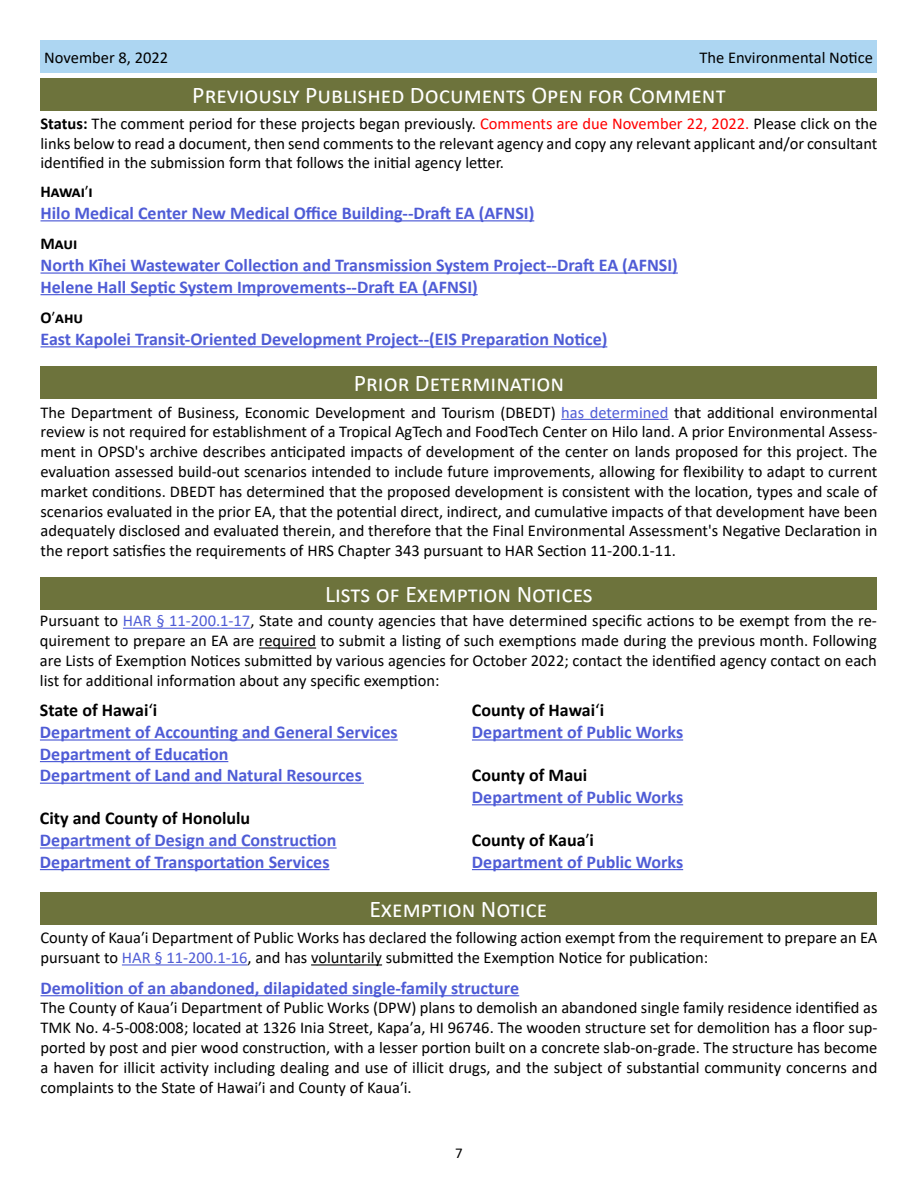
<style>
.page{position:relative;width:918px;height:1188px;background:#fff}
.page>*{position:absolute;margin:0;border:0;box-sizing:border-box;transform-origin:0 0}
.t1{font:24px "Calibri";color:#fff}
.t2{font:700 18px/21.6px "Calibri";color:#4f5cd6}
.t3{font:700 18px "Calibri";color:#000}
.t4{font:16.5px/19.8px "Calibri";color:#000;text-align:justify}
.t5{font:700 16.5px "Calibri";color:#000}
.t6{font:15px "Calibri";color:#000}
.s1{font-weight:700}
.s2{color:#f00}
.s3{font-weight:400}
.s4{color:#4f5cd6}
</style>
<div class="page">
<div style="left:40px;top:40px;width:838px;height:33px;background:#add6f2"></div>
<div style="left:40px;top:78px;width:838px;height:32px;background:#6d733c"></div>
<hr style="left:40px;top:220px;width:494px;height:1px;background:#4f5cd6">
<hr style="left:40px;top:272px;width:638px;height:2px;background:#4f5cd6">
<hr style="left:40px;top:294px;width:438px;height:1px;background:#4f5cd6">
<hr style="left:40px;top:346px;width:567px;height:1px;background:#4f5cd6">
<div style="left:40px;top:892px;width:837px;height:33px;background:#6d733c"></div>
<hr style="left:122px;top:964px;width:126px;height:2px;background:#4f5cd6">
<hr style="left:311px;top:964px;width:71px;height:2px;background:#000">
<hr style="left:40px;top:995px;width:479px;height:1px;background:#4f5cd6">
<div style="left:40px;top:577px;width:838px;height:32px;background:#6d733c"></div>
<hr style="left:123px;top:628px;width:127px;height:1px;background:#4f5cd6">
<hr style="left:259px;top:647px;width:57px;height:2px;background:#000">
<hr style="left:40px;top:739px;width:358px;height:2px;background:#4f5cd6">
<hr style="left:472px;top:739px;width:211px;height:2px;background:#4f5cd6">
<hr style="left:40px;top:761px;width:188px;height:1px;background:#4f5cd6">
<hr style="left:40px;top:783px;width:324px;height:1px;background:#4f5cd6">
<hr style="left:472px;top:804px;width:211px;height:1px;background:#4f5cd6">
<hr style="left:40px;top:847px;width:297px;height:2px;background:#4f5cd6">
<hr style="left:40px;top:869px;width:290px;height:1px;background:#4f5cd6">
<hr style="left:472px;top:869px;width:211px;height:1px;background:#4f5cd6">
<div style="left:40px;top:366px;width:838px;height:33px;background:#6d733c"></div>
<hr style="left:561px;top:419px;width:107px;height:1px;background:#4f5cd6">
<p class="t4" style="left:44px;top:47px;width:126px">November 8, 2022</p>
<p class="t4" style="left:699px;top:47px;width:175px">The Environmental Notice</p>
<h1 class="t1" style="left:192px;top:79px;width:535px">Previously Published Documents Open for Comment</h1>
<p class="t4" style="left:40px;top:113px;width:839px"><span class="s1">Status:</span> The comment period for these projects began previously. <span class="s2">Comments are due November 22, 2022.</span> Please click on the links below to read a document, then send comments to the relevant agency and copy any relevant applicant and/or consultant identified in the submission form that follows the initial agency letter.</p>
<p class="t5" style="left:40px;top:180px;width:54px">Hawai<span class="s3">ʹ</span>i</p>
<p class="t2" style="left:40px;top:202px;width:495px">Hilo Medical Center New Medical Office Building--Draft EA (AFNSI)</p>
<p class="t5" style="left:40px;top:232px;width:38px">Maui</p>
<p class="t2" style="left:40px;top:254px;width:639px">North Kīhei Wastewater Collection and Transmission System Project--Draft EA (AFNSI)<br>Helene Hall Septic System Improvements--Draft EA (AFNSI)</p>
<p class="t5" style="left:40px;top:306px;width:44px">O<span class="s3">ʹ</span>ahu</p>
<p class="t2" style="left:40px;top:328px;width:568px">East Kapolei Transit-Oriented Development Project--(EIS Preparation Notice)</p>
<h1 class="t1" style="left:354px;top:367px;width:212px">Prior Determination</h1>
<p class="t4" style="left:40px;top:402px;width:839px">The Department of Business, Economic Development and Tourism (DBEDT) <span class="s4">has determined</span> that additional environmental review is not required for establishment of a Tropical AgTech and FoodTech Center on Hilo land. A prior Environmental Assess&shy;ment in OPSD's archive describes anticipated impacts of development of the center on lands proposed for this project. The evaluation assessed build-out scenarios intended to include future improvements, allowing for flexibility to adapt to current market conditions. DBEDT has determined that the proposed development is consistent with the location, types and scale of scenarios evaluated in the prior EA, that the potential direct, indirect, and cumulative impacts of that development have been adequately disclosed and evaluated therein, and therefore that the Final Environmental Assessment's Negative Declaration in the report satisfies the requirements of HRS Chapter 343 pursuant to HAR Section 11-200.1-11.</p>
<h1 class="t1" style="left:325px;top:578px;width:269px">Lists of Exemption Notices</h1>
<p class="t4" style="left:40px;top:611px;width:838px">Pursuant to <span class="s4">HAR § 11-200.1-17</span>, State and county agencies that have determined specific actions to be exempt from the re&shy;quirement to prepare an EA are required to submit a listing of such exemptions made during the previous month. Following are Lists of Exemption Notices submitted by various agencies for October 2022; contact the identified agency contact on each list for additional information about any specific exemption:</p>
<p class="t3" style="left:40px;top:698px;width:119px">State of Hawai<span class="s3">ʻ</span>i</p>
<p class="t3" style="left:472px;top:698px;width:134px">County of Hawai<span class="s3">ʻ</span>i</p>
<p class="t2" style="left:40px;top:721px;width:359px">Department of Accounting and General Services</p>
<p class="t2" style="left:472px;top:721px;width:213px">Department of Public Works</p>
<p class="t2" style="left:40px;top:743px;width:323px">Department of Education<br>Department of Land and Natural Resources</p>
<p class="t3" style="left:472px;top:762px;width:117px">County of Maui</p>
<p class="t2" style="left:472px;top:786px;width:213px">Department of Public Works</p>
<p class="t3" style="left:40px;top:806px;width:212px">City and County of Honolulu</p>
<p class="t2" style="left:40px;top:829px;width:298px">Department of Design and Construction</p>
<p class="t3" style="left:472px;top:827px;width:124px">County of Kaua<span class="s3">ʹ</span>i</p>
<p class="t2" style="left:40px;top:851px;width:291px">Department of Transportation Services</p>
<p class="t2" style="left:472px;top:851px;width:213px">Department of Public Works</p>
<h1 class="t1" style="left:369px;top:893px;width:179px">Exemption Notice</h1>
<p class="t4" style="left:40px;top:928px;width:839px">County of Kauaʹi Department of Public Works has declared the following action exempt from the requirement to prepare an EA pursuant to <span class="s4">HAR § 11-200.1-16</span>, and has voluntarily submitted the Exemption Notice for publication:</p>
<p class="t2" style="left:40px;top:977px;width:480px">Demolition of an abandoned, dilapidated single-family structure</p>
<p class="t4" style="left:40px;top:998px;width:839px">The County of Kauaʹi Department of Public Works (DPW) plans to demolish an abandoned single family residence identified as TMK No. 4-5-008:008; located at 1326 Inia Street, Kapaʹa, HI 96746. The wooden structure set for demolition has a floor sup&shy;ported by post and pier wood construction, with a lesser portion built on a concrete slab-on-grade. The structure has become a haven for illicit activity including dealing and use of illicit drugs, and the subject of substantial community concerns and complaints to the State of Hawaiʹi and County of Kauaʹi.</p>
<p class="t6" style="left:455px;top:1143px;width:9px">7</p>
</div>
